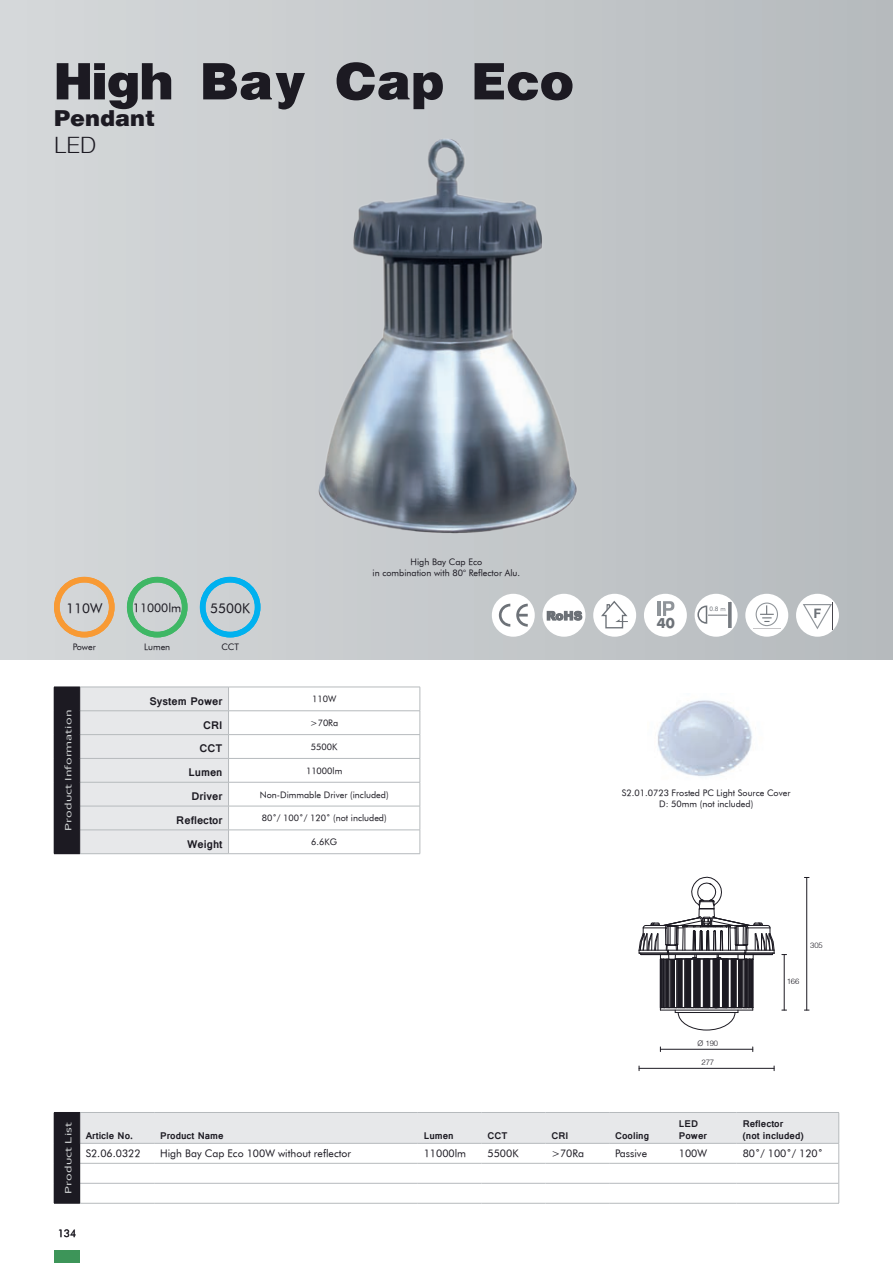
<style>
.page{position:relative;width:893px;height:1263px;background:#fff}
.page>*{position:absolute;margin:0;border:0;box-sizing:border-box;transform-origin:0 0}
.t1{font:55.5px "Helvetica Black cyr Bold";color:#1c1a22}
.t2{font:900 22.5px "Helvetica";color:#1c1a22}
.t3{font:300 22.5px "Helvetica";color:#1c1a22}
.t4{font:13.5px "Futura Book BT";color:#1c1a22}
.t5{font:13.2px "Futura Koyu";color:#6d7278}
.t6{font:700 12px "Vrinda";color:#1c1a22}
.t7{font:12px "Futura Book BT";color:#1c1a22}
.t8{font:10.5px "Futura Book BT";color:#1c1a22}
.t9{font:700 10.5px/12px "Vrinda";color:#1c1a22}
.t10{font:9.6px "Corbel";color:#d6d9da;scale:1.5 1}
.t11{font:9px/10.8px "Futura Book BT";color:#1c1a22;text-align:center}
.t12{font:300 7.65px "Helvetica";color:#1c1a22}
.t13{font:6.15px "Futura Book BT";color:#6d7278}
</style>
<div class="page">
<div style="left:0;top:0;width:893px;height:659px;background:linear-gradient(to right,#d5d8da,#b6babd)"></div>
<div style="left:54px;top:1250px;width:26px;height:13px;background:#3d9559"></div>
<img style="left:298px;top:115px;width:301px;height:433px">
<div style="left:593px;top:594px;width:43px;height:43px;background:#fff;border-radius:50%"></div>
<svg style="left:599px;top:599px;width:32px;height:32px"></svg>
<div style="left:542px;top:594px;width:43px;height:43px;background:#fff;border-radius:50%"></div>
<svg style="left:544px;top:603px;width:39px;height:24px"></svg>
<div style="left:492px;top:594px;width:43px;height:43px;background:#fff;border-radius:50%"></div>
<svg style="left:498px;top:603px;width:30px;height:24px"></svg>
<div style="left:644px;top:594px;width:43px;height:43px;background:#fff;border-radius:50%"></div>
<svg style="left:657px;top:601px;width:18px;height:15px"></svg>
<div style="left:745px;top:594px;width:43px;height:43px;background:#fff;border-radius:50%"></div>
<svg style="left:755px;top:602px;width:23px;height:25px"></svg>
<div style="left:796px;top:594px;width:43px;height:43px;background:#fff;border-radius:50%"></div>
<svg style="left:803px;top:604px;width:29px;height:25px"></svg>
<div style="left:695px;top:594px;width:43px;height:43px;background:#fff;border-radius:50%"></div>
<svg style="left:697px;top:602px;width:35px;height:28px"></svg>
<hr style="left:660px;top:1049px;width:93px;height:1px;background:#1c1a22">
<hr style="left:639px;top:1068px;width:135px;height:1px;background:#1c1a22">
<hr style="left:806px;top:877px;width:1px;height:133px;background:#1c1a22">
<hr style="left:784px;top:954px;width:1px;height:56px;background:#1c1a22">
<svg style="left:639px;top:877px;width:136px;height:153px"></svg>
<hr style="left:229px;top:710px;width:191px;height:1px;background:#b6babd">
<hr style="left:229px;top:734px;width:191px;height:1px;background:#b6babd">
<hr style="left:229px;top:758px;width:191px;height:1px;background:#b6babd">
<hr style="left:229px;top:782px;width:191px;height:1px;background:#b6babd">
<hr style="left:229px;top:806px;width:191px;height:1px;background:#b6babd">
<hr style="left:229px;top:687px;width:191px;height:1px;background:#b6babd">
<hr style="left:229px;top:830px;width:191px;height:1px;background:#b6babd">
<svg style="left:420px;top:687px;width:1px;height:166px"></svg>
<hr style="left:229px;top:853px;width:191px;height:1px;background:#b6babd">
<svg style="left:54px;top:687px;width:175px;height:167px;background:#c4c5c8"></svg>
<svg style="left:54px;top:1112px;width:785px;height:92px"></svg>
<svg style="left:54px;top:577px;width:61px;height:60px;background:#dcc4a9"></svg>
<svg style="left:200px;top:577px;width:60px;height:60px;background:#93c7da"></svg>
<svg style="left:127px;top:577px;width:61px;height:60px;background:#a6cab5"></svg>
<img style="left:657px;top:700px;width:95px;height:77px">
<h1 class="t1" style="left:54px;top:54px;width:522px">High Bay Cap Eco</h1>
<h2 class="t2" style="left:54px;top:105px;width:103px">Pendant</h2>
<h2 class="t3" style="left:54px;top:131px;width:44px">LED</h2>
<h3 class="t4" style="left:66px;top:600px;width:38px">110W</h3>
<p class="t11" style="left:73px;top:641px;width:25px">Power</p>
<p class="t10" style="left:62px;top:831px;width:82px;rotate:-90deg">Product Information</p>
<h3 class="t7" style="left:133px;top:601px;width:50px">11000lm</h3>
<p class="t11" style="left:144px;top:641px;width:28px">Lumen</p>
<h3 class="t4" style="left:210px;top:600px;width:41px">5500K</h3>
<p class="t11" style="left:221px;top:641px;width:19px">CCT</p>
<p class="t11" style="left:373px;top:556px;width:149px">High Bay Cap Eco<br>in combination with 80° Reflector Alu.</p>
<h3 class="t6" style="left:149px;top:693px;width:75px">System Power</h3>
<p class="t11" style="left:312px;top:694px;width:26px">110W</p>
<h3 class="t6" style="left:203px;top:717px;width:21px">CRI</h3>
<p class="t11" style="left:310px;top:717px;width:30px">&gt;70Ra</p>
<h3 class="t6" style="left:200px;top:741px;width:24px">CCT</h3>
<p class="t11" style="left:311px;top:741px;width:28px">5500K</p>
<h3 class="t6" style="left:188px;top:764px;width:36px">Lumen</h3>
<p class="t11" style="left:306px;top:765px;width:38px">11000lm</p>
<h3 class="t6" style="left:192px;top:788px;width:33px">Driver</h3>
<p class="t11" style="left:260px;top:789px;width:130px">Non-Dimmable Driver (included)</p>
<h3 class="t6" style="left:176px;top:812px;width:48px">Reflector</h3>
<p class="t11" style="left:262px;top:813px;width:127px">80˚/ 100˚/ 120˚ (not included)</p>
<h3 class="t6" style="left:187px;top:836px;width:37px">Weight</h3>
<p class="t11" style="left:311px;top:836px;width:27px">6.6KG</p>
<h3 class="t5" style="left:657px;top:614px;width:20px">40</h3>
<p class="t13" style="left:709px;top:605px;width:18px">0.8 m</p>
<p class="t13" style="left:709px;top:606px;width:18px">0.8 m</p>
<p class="t11" style="left:622px;top:787px;width:170px">S2.01.0723 Frosted PC Light Source Cover<br>D: 50mm (not included)</p>
<p class="t12" style="left:697px;top:1038px;width:22px">Ø 190</p>
<p class="t12" style="left:701px;top:1057px;width:14px">277</p>
<p class="t12" style="left:810px;top:941px;width:14px">305</p>
<p class="t12" style="left:787px;top:976px;width:14px">166</p>
<p class="t10" style="left:62px;top:1194px;width:49px;rotate:-90deg">Product List</p>
<p class="t9" style="left:86px;top:1130px;width:49px">Article No.</p>
<p class="t9" style="left:160px;top:1130px;width:65px">Product Name</p>
<p class="t9" style="left:424px;top:1130px;width:31px">Lumen</p>
<p class="t9" style="left:488px;top:1130px;width:22px">CCT</p>
<p class="t9" style="left:551px;top:1130px;width:19px">CRI</p>
<p class="t9" style="left:615px;top:1130px;width:36px">Cooling</p>
<p class="t9" style="left:679px;top:1118px;width:30px">LED<br>Power</p>
<p class="t9" style="left:743px;top:1118px;width:62px">Reflector<br>(not included)</p>
<p class="t8" style="left:86px;top:1147px;width:56px">S2.06.0322</p>
<p class="t8" style="left:160px;top:1147px;width:192px">High Bay Cap Eco 100W without reflector</p>
<p class="t8" style="left:424px;top:1147px;width:44px">11000lm</p>
<p class="t8" style="left:488px;top:1147px;width:32px">5500K</p>
<p class="t8" style="left:551px;top:1147px;width:34px">&gt;70Ra</p>
<p class="t8" style="left:615px;top:1147px;width:33px">Passive</p>
<p class="t8" style="left:679px;top:1147px;width:30px">100W</p>
<p class="t8" style="left:743px;top:1147px;width:82px">80˚/ 100˚/ 120˚</p>
<p class="t8" style="left:58px;top:1227px;width:20px">134</p>
</div>
